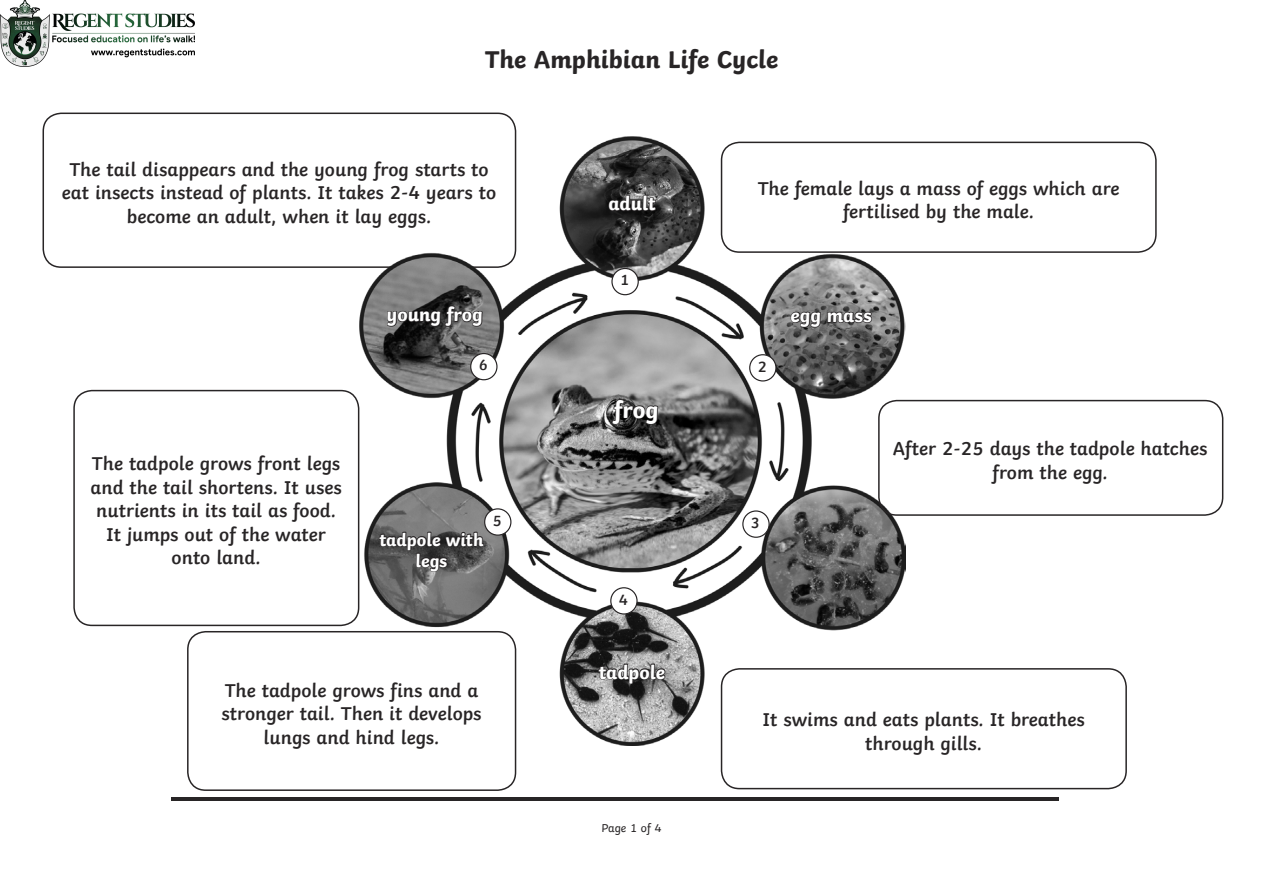
<style>
.page{position:relative;width:1263px;height:893px;background:#fff}
.page>*{position:absolute;margin:0;border:0;box-sizing:border-box;transform-origin:0 0}
.Heading_2{font:700 25.5px "Twinkl";color:#282526}
.translation{font:700 24px "Twinkl";color:#fff}
.Translation_body{font:600 19.5px/23.4px "Twinkl";color:#282526;text-align:center}
.translation-2{font:700 19.5px "Twinkl";color:#fff}
.translation-3{font:700 18px/21px "Twinkl";color:#fff;text-align:center}
.KS2_Body_Copy{font:600 15.45px "Twinkl";color:#282526}
.t1{font:12px "Twinkl";letter-spacing:-.005em;color:#282526}
</style>
<div class="page">
<div style="left:43px;top:113px;width:473px;height:155px;border:2px solid #282526;border-radius:18px"></div>
<img style="left:359px;top:137px;width:546px;height:609px">
<div style="left:73px;top:390px;width:286px;height:236px;border:2px solid #282526;border-radius:18px"></div>
<div style="left:187px;top:631px;width:329px;height:160px;border:2px solid #282526;border-radius:18px"></div>
<div style="left:721px;top:142px;width:436px;height:111px;border:2px solid #282526;border-radius:18px"></div>
<div style="left:721px;top:668px;width:406px;height:121px;border:2px solid #282526;border-radius:18px"></div>
<div style="left:878px;top:400px;width:345px;height:116px;border:2px solid #282526;border-radius:18px"></div>
<svg style="left:607px;top:136px;width:52px;height:379px;background:#6f6f6f"></svg>
<svg style="left:789px;top:240px;width:84px;height:203px"></svg>
<svg style="left:597px;top:579px;width:70px;height:167px;background:#8a8a8a"></svg>
<svg style="left:378px;top:201px;width:107px;height:487px"></svg>
<div style="left:612px;top:268px;width:26px;height:27px;background:#fff;border-radius:50%"></div>
<div style="left:611px;top:268px;width:28px;height:27px;border:1px solid #282526;border-radius:50%"></div>
<div style="left:750px;top:355px;width:26px;height:26px;background:#fff;border-radius:50%"></div>
<div style="left:749px;top:354px;width:27px;height:28px;border:1px solid #282526;border-radius:50%"></div>
<div style="left:743px;top:511px;width:26px;height:26px;background:#fff;border-radius:50%"></div>
<div style="left:742px;top:510px;width:28px;height:28px;border:1px solid #282526;border-radius:50%"></div>
<div style="left:611px;top:588px;width:26px;height:26px;background:#fff;border-radius:50%"></div>
<div style="left:610px;top:587px;width:28px;height:28px;border:1px solid #282526;border-radius:50%"></div>
<div style="left:485px;top:509px;width:26px;height:26px;background:#fff;border-radius:50%"></div>
<div style="left:484px;top:508px;width:27px;height:28px;border:1px solid #282526;border-radius:50%"></div>
<div style="left:471px;top:354px;width:26px;height:26px;background:#fff;border-radius:50%"></div>
<div style="left:470px;top:353px;width:27px;height:27px;border:1px solid #282526;border-radius:50%"></div>
<hr style="left:171px;top:798px;width:887px;height:3px;background:#282526">
<img style="left:0;top:0;width:194px;height:66px">
<p class="Heading_2" style="left:485px;top:38px;width:295px">The Amphibian Life Cycle</p>
<p class="Translation_body" style="left:62px;top:156px;width:436px">The tail disappears and the young frog starts to eat insects instead of plants. It takes 2-4 years to become an adult, when it lay eggs.</p>
<p class="translation-2" style="left:387px;top:298px;width:98px">young frog</p>
<p class="Translation_body" style="left:91px;top:450px;width:253px">The tadpole grows front legs and the tail shortens. It uses nutrients in its tail as food.<br>It jumps out of the water onto land.</p>
<p class="KS2_Body_Copy" style="left:479px;top:353px;width:11px">6</p>
<p class="translation-3" style="left:379px;top:527px;width:106px">tadpole with legs</p>
<p class="KS2_Body_Copy" style="left:493px;top:508px;width:11px">5</p>
<p class="Translation_body" style="left:222px;top:677px;width:262px">The tadpole grows fins and a stronger tail. Then it develops lungs and hind legs.</p>
<p class="translation-2" style="left:608px;top:187px;width:49px">adult</p>
<p class="KS2_Body_Copy" style="left:620px;top:268px;width:11px">1</p>
<p class="translation" style="left:614px;top:390px;width:46px">frog</p>
<p class="KS2_Body_Copy" style="left:619px;top:587px;width:11px">4</p>
<p class="translation-2" style="left:599px;top:656px;width:68px">tadpole</p>
<p class="t1" style="left:601px;top:819px;width:62px">Page 1 of 4</p>
<p class="Translation_body" style="left:758px;top:175px;width:363px;line-height:22.6px">The female lays a mass of eggs which are fertilised by the male.</p>
<p class="KS2_Body_Copy" style="left:758px;top:354px;width:11px">2</p>
<p class="translation-2" style="left:791px;top:299px;width:83px">egg mass</p>
<p class="KS2_Body_Copy" style="left:751px;top:510px;width:11px">3</p>
<p class="Translation_body" style="left:893px;top:435px;width:316px">After 2-25 days the tadpole hatches from the egg.</p>
<p class="Translation_body" style="left:762px;top:706px;width:324px">It swims and eats plants. It breathes through gills.</p>
</div>
